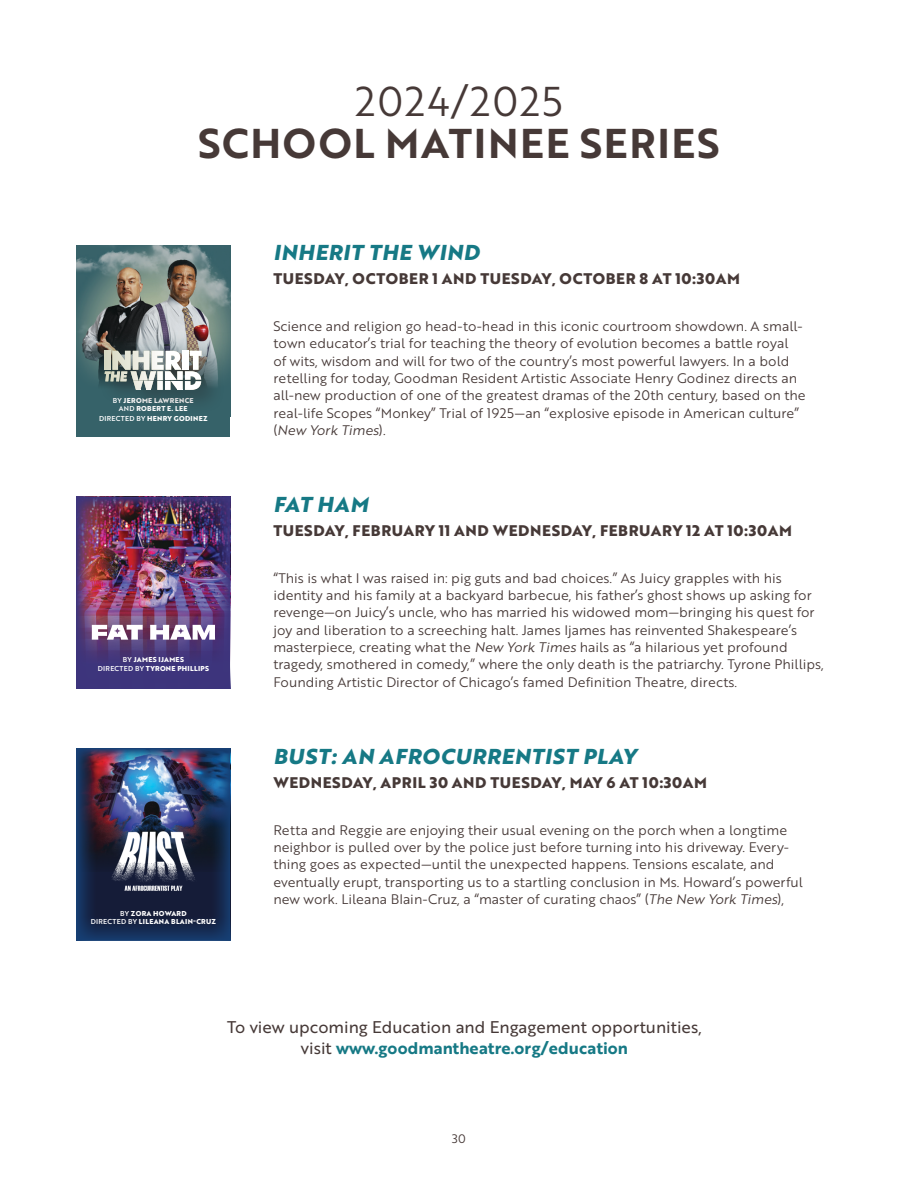
<style>
.page{position:relative;width:918px;height:1188px;background:#fff}
.page>*{position:absolute;margin:0;border:0;box-sizing:border-box;transform-origin:0 0}
.t1{font:40.5px/42px "Brother 1816 Bold";letter-spacing:.04em;color:#463937;text-align:center}
.t2{font:21px "Brother 1816 Extra Bold Italic";letter-spacing:.04em;color:#167985}
.t3{font:16.5px/21.1px "Brother 1816 Regular";color:#463937;text-align:center}
.t4{font:700 15px "Brother 1816 Extra";letter-spacing:.04em;color:#463937}
.t5{font:13.5px/17.4px "Brother 1816 Book";color:#463937}
.t6{font:12px "Brother 1816 Book";color:#463937}
.t7{font:700 6.9px/8.4px "Brother 1816 Extra";letter-spacing:.04em;color:#fff;text-align:center}
.s1{font-family:"Brother 1816 Book"}
.s2{font-family:"Brother 1816 Medium";font-weight:400}
.s3{font-family:"Brother 1816 Book Italic"}
.s4{font-family:"Brother 1816 Bold";color:#167985}
</style>
<div class="page">
<img style="left:76px;top:497px;width:155px;height:192px">
<img style="left:76px;top:748px;width:155px;height:192px">
<img style="left:76px;top:245px;width:154px;height:76px">
<svg style="left:76px;top:321px;width:154px;height:116px;background:#536c70"></svg>
<div style="left:99px;top:345px;width:127px;height:69px;background:#231f20;opacity:.49"></div>
<svg style="left:105px;top:351px;width:97px;height:39px"></svg>
<p class="t1" style="left:198px;top:79px;width:523px"><span class="s1">2024/2025<br></span>SCHOOL MATINEE SERIES</p>
<p class="t7" style="left:113px;top:396px;width:82px"><span class="s2">BY</span> JEROME LAWRENCE<br><span class="s2">AND</span> ROBERT E. LEE</p>
<p class="t7" style="left:99px;top:415px;width:110px"><span class="s2">DIRECTED BY</span> HENRY GODINEZ</p>
<p class="t7" style="left:98px;top:655px;width:113px"><span class="s2">BY</span> JAMES IJAMES<br><span class="s2">DIRECTED BY</span> TYRONE PHILLIPS</p>
<p class="t7" style="left:91px;top:909px;width:127px"><span class="s2">BY</span> ZORA HOWARD<br><span class="s2">DIRECTED BY</span> LILEANA BLAIN-CRUZ</p>
<p class="t2" style="left:273px;top:237px;width:208px">INHERIT THE WIND</p>
<p class="t4" style="left:273px;top:267px;width:468px">TUESDAY, OCTOBER 1 AND TUESDAY, OCTOBER 8 AT 10:30AM</p>
<p class="t5" style="left:273px;top:317px;width:534px">Science and religion go head-to-head in this iconic courtroom showdown. A small&shy;town educator’s trial for teaching the theory of evolution becomes a battle royal<br>of wits, wisdom and will for two of the country’s most powerful lawyers. In a bold retelling for today, Goodman Resident Artistic Associate Henry Godinez directs an all-new production of one of the greatest dramas of the 20th century, based on the real-life Scopes “Monkey” Trial of 1925—an “explosive episode in American culture” (<span class="s3">New York Times</span>).</p>
<p class="t2" style="left:273px;top:488px;width:96px">FAT HAM</p>
<p class="t4" style="left:273px;top:519px;width:520px">TUESDAY, FEBRUARY 11 AND WEDNESDAY, FEBRUARY 12 AT 10:30AM</p>
<p class="t5" style="left:273px;top:569px;width:552px">“This is what I was raised in: pig guts and bad choices.” As Juicy grapples with his identity and his family at a backyard barbecue, his father’s ghost shows up asking for revenge—on Juicy’s uncle, who has married his widowed mom—bringing his quest for joy and liberation to a screeching halt. James Ijames has reinvented Shakespeare’s masterpiece, creating what the <span class="s3">New York Times</span> hails as “a hilarious yet profound tragedy, smothered in comedy,” where the only death is the patriarchy. Tyrone Phillips, Founding Artistic Director of Chicago’s famed Definition Theatre, directs.</p>
<p class="t2" style="left:273px;top:740px;width:364px">BUST: AN AFROCURRENTIST PLAY</p>
<p class="t4" style="left:273px;top:771px;width:435px">WEDNESDAY, APRIL 30 AND TUESDAY, MAY 6 AT 10:30AM</p>
<p class="t5" style="left:273px;top:821px;width:531px">Retta and Reggie are enjoying their usual evening on the porch when a longtime neighbor is pulled over by the police just before turning into his driveway. Every&shy;thing goes as expected—until the unexpected happens. Tensions escalate, and eventually erupt, transporting us to a startling conclusion in Ms. Howard’s powerful new work. Lileana Blain-Cruz, a “master of curating chaos” (<span class="s3">The New York Times</span>),</p>
<p class="t3" style="left:227px;top:1015px;width:476px">To view upcoming Education and Engagement opportunities, visit <span class="s4">www.goodmantheatre.org/education</span></p>
<p class="t6" style="left:452px;top:1129px;width:15px">30</p>
</div>
